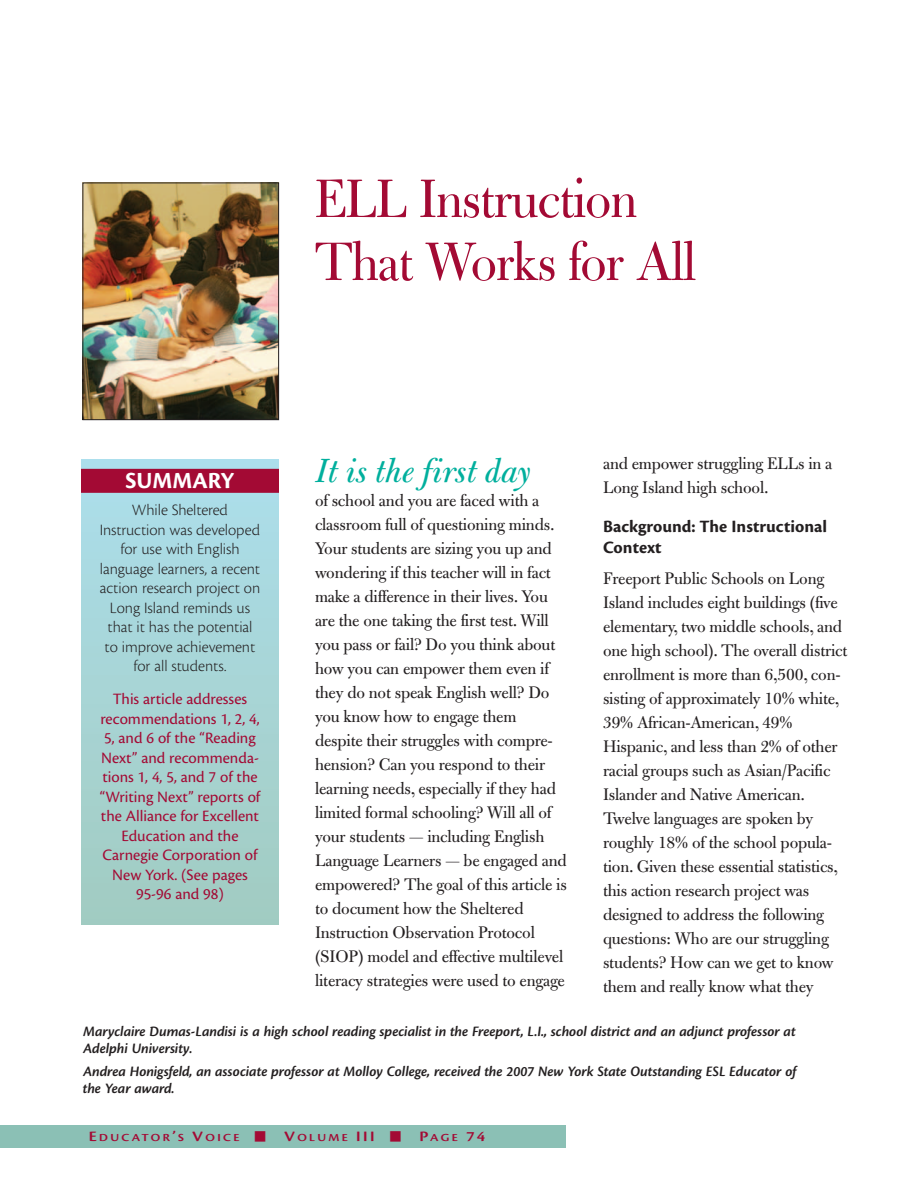
<style>
.page{position:relative;width:918px;height:1188px;background:#fff}
.page>*{position:absolute;margin:0;border:0;box-sizing:border-box;transform-origin:0 0}
.t1{font:60px/63px "Bulmer MT Std Display";letter-spacing:-.01em;color:#a30a34}
.t2{font:italic 36px "Bulmer MT Std";letter-spacing:-.005em;color:#00af9d}
.t3{font:700 24px "Cronos Pro";letter-spacing:-.005em;color:#fff}
.t4{font:18px/24px "Bulmer MT Std";letter-spacing:-.01em;color:#231f20}
.t5{font:700 18px/21px "Cronos Pro";color:#231f20}
.t6{font:16.5px/19.5px "Cronos Pro";color:#a30a34;text-align:center}
.t7{font:300 16.5px/19.5px "Cronos Pro";letter-spacing:-.005em;color:#231f20;text-align:center}
.t8{font:italic 600 15px/17.2px "Cronos Pro";letter-spacing:-.005em;color:#231f20}
.t9{font:11.25px "Cronos Pro Semibold Disp";letter-spacing:.175em;color:#a30a34;scale:1.2 1}
.s1{font-size:15px}
</style>
<div class="page">
<div style="left:81px;top:459px;width:198px;height:466px;background:linear-gradient(to bottom,#addfec,#a2cbc1)"></div>
<div style="left:81px;top:469px;width:198px;height:24px;background:#a30a34"></div>
<img style="left:84px;top:185px;width:193px;height:233px">
<div style="left:82px;top:183px;width:197px;height:237px;border:1px solid #231f20"></div>
<div style="left:0;top:1125px;width:566px;height:23px;background:#8bc0b5"></div>
<h1 class="t1" style="left:315px;top:174px;width:382px">ELL Instruction<br>That Works for All</h1>
<p class="t4" style="left:603px;top:454px;width:231px">and empower struggling ELLs in a<br>Long Island high school.</p>
<p class="t5" style="left:603px;top:518px;width:226px">Background: The Instructional<br>Context</p>
<p class="t4" style="left:603px;top:568px;width:246px">Freeport Public Schools on Long Island includes eight buildings (five elementary, two middle schools, and one high school). The overall district enrollment is more than 6,500, con&shy;sisting of approximately 10% white, 39% African-American, 49% Hispanic, and less than 2% of other racial groups such as Asian/Pacific Islander and Native American.<br>Twelve languages are spoken by roughly 18% of the school popula&shy;tion. Given these essential statistics, this action research project was designed to address the following questions: Who are our struggling students? How can we get to know them and really know what they</p>
<p class="t8" style="left:83px;top:1023px;width:714px">Maryclaire Dumas-Landisi is a high school reading specialist in the Freeport, L.I., school district and an adjunct professor at<br>Adelphi University.</p>
<p class="t8" style="left:83px;top:1064px;width:715px">Andrea Honigsfeld, an associate professor at Molloy College, received the 2007 New York State Outstanding ESL Educator of the Year award.</p>
<p class="t9" style="left:89px;top:1134px;width:332px"><span class="s1">E</span>DUCATOR<span class="s1">’</span>S <span class="s1">V</span>OICE ■ <span class="s1">V</span>OLUME <span class="s1">III</span> ■ <span class="s1">P</span>AGE <span class="s1">74</span></p>
<h2 class="t2" style="left:315px;top:458px;width:218px">It is the first day</h2>
<p class="t4" style="left:315px;top:490px;width:253px">of school and you are faced with a classroom full of questioning minds.<br>Your students are sizing you up and wondering if this teacher will in fact make a difference in their lives. You are the one taking the first test. Will you pass or fail? Do you think about how you can empower them even if they do not speak English well? Do you know how to engage them despite their struggles with compre&shy;hension? Can you respond to their learning needs, especially if they had limited formal schooling? Will all of your students — including English Language Learners — be engaged and empowered? The goal of this article is to document how the Sheltered Instruction Observation Protocol (SIOP) model and effective multilevel literacy strategies were used to engage</p>
<h3 class="t3" style="left:126px;top:472px;width:110px">SUMMARY</h3>
<p class="t7" style="left:100px;top:502px;width:162px">While Sheltered<br>Instruction was developed for use with English language learners, a recent action research project on<br>Long Island reminds us that it has the potential to improve achievement for all students.</p>
<p class="t6" style="left:100px;top:691px;width:162px">This article addresses recommendations 1, 2, 4,<br>5, and 6 of the “Reading<br>Next” and recommenda&shy;tions 1, 4, 5, and 7 of the “Writing Next” reports of the Alliance for Excellent<br>Education and the<br>Carnegie Corporation of<br>New York. (See pages<br>95-96 and 98)</p>
</div>
